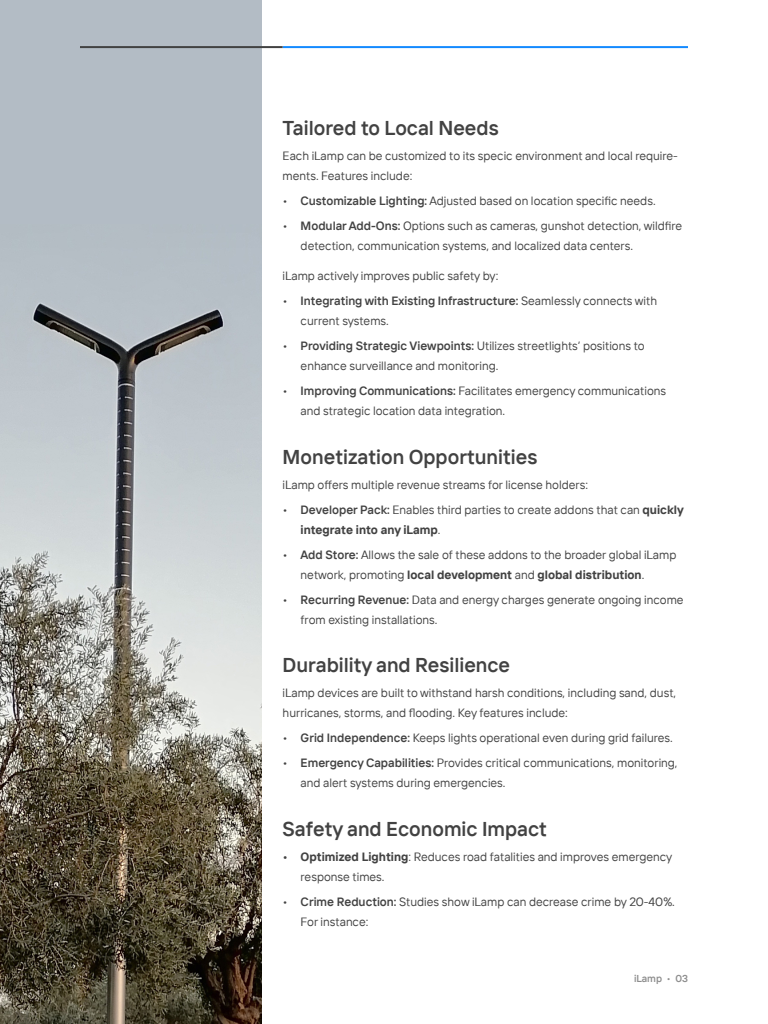
<style>
.page{position:relative;width:768px;height:1024px;background:#fff}
.page>*{position:absolute;margin:0;border:0;box-sizing:border-box;transform-origin:0 0}
.t1{font:600 20px "TT Interphases";color:#424242}
.t2{font:12px/20px "TT Interphases";color:#424242}
.t3{font:600 12px/20px "TT Interphases";color:#424242}
.t4{font:600 10px "TT Interphases";color:#8e8e8e}
.s1{font-weight:600}
.s2{font-weight:400}
.s3{font-weight:700}
</style>
<div class="page">
<img style="left:0;top:0;width:262px;height:1024px">
<hr style="left:283px;top:46px;width:405px;height:2px;background:#148aff">
<hr style="left:80px;top:46px;width:203px;height:2px;background:#424242">
<h1 class="t1" style="left:283px;top:115px;width:218px">Tailored to Local Needs</h1>
<p class="t2" style="left:283px;top:146px;width:397px">Each iLamp can be customized to its specic environment and local require&shy;ments. Features include:</p>
<p class="t2" style="left:283px;top:191px;width:375px"><span class="s1">• Customizable Lighting:</span> Adjusted based on location specific needs.</p>
<p class="t2" style="left:301px;top:216px;width:383px;text-indent:-18px"><span class="s1">• Modular Add-Ons:</span> Options such as cameras, gunshot detection, wildfire detection, communication systems, and localized data centers.</p>
<p class="t2" style="left:283px;top:266px;width:217px">iLamp actively improves public safety by:</p>
<p class="t3" style="left:301px;top:291px;width:358px;text-indent:-18px">• Integrating with Existing Infrastructure: <span class="s2">Seamlessly connects with current systems.</span></p>
<p class="t2" style="left:301px;top:336px;width:346px;text-indent:-18px"><span class="s1">• Providing Strategic Viewpoints:</span> Utilizes streetlights’ positions to enhance surveillance and monitoring.</p>
<p class="t2" style="left:301px;top:381px;width:367px;text-indent:-18px"><span class="s1">• Improving Communications:</span> Facilitates emergency communications and strategic location data integration.</p>
<h1 class="t1" style="left:283px;top:444px;width:256px">Monetization Opportunities</h1>
<p class="t2" style="left:283px;top:475px;width:307px">iLamp offers multiple revenue streams for license holders:</p>
<p class="t2" style="left:301px;top:500px;width:385px;text-indent:-18px"><span class="s1">• Developer Pack:</span> Enables third parties to create addons that can <span class="s3">quickly integrate into any iLamp</span>.</p>
<p class="t2" style="left:301px;top:545px;width:377px;text-indent:-18px"><span class="s1">• Add Store:</span> Allows the sale of these addons to the broader global iLamp network, promoting <span class="s3">local development</span> and <span class="s3">global distribution</span>.</p>
<p class="t2" style="left:301px;top:590px;width:385px;text-indent:-18px"><span class="s1">• Recurring Revenue:</span> Data and energy charges generate ongoing income from existing installations.</p>
<h1 class="t1" style="left:283px;top:652px;width:229px">Durability and Resilience</h1>
<p class="t2" style="left:283px;top:683px;width:395px">iLamp devices are built to withstand harsh conditions, including sand, dust, hurricanes, storms, and flooding. Key features include:</p>
<p class="t2" style="left:283px;top:728px;width:392px"><span class="s1">• Grid Independence:</span> Keeps lights operational even during grid failures.</p>
<p class="t2" style="left:301px;top:753px;width:378px;text-indent:-18px"><span class="s1">• Emergency Capabilities:</span> Provides critical communications, monitoring, and alert systems during emergencies.</p>
<h1 class="t1" style="left:283px;top:816px;width:266px">Safety and Economic Impact</h1>
<p class="t2" style="left:301px;top:847px;width:373px;text-indent:-18px"><span class="s3">• Optimized Lighting</span>: Reduces road fatalities and improves emergency response times.</p>
<p class="t2" style="left:301px;top:892px;width:376px;text-indent:-18px"><span class="s1">• Crime Reduction:</span> Studies show iLamp can decrease crime by 20-40%.<br>For instance:</p>
<p class="t4" style="left:634px;top:972px;width:55px">iLamp • 03</p>
</div>
